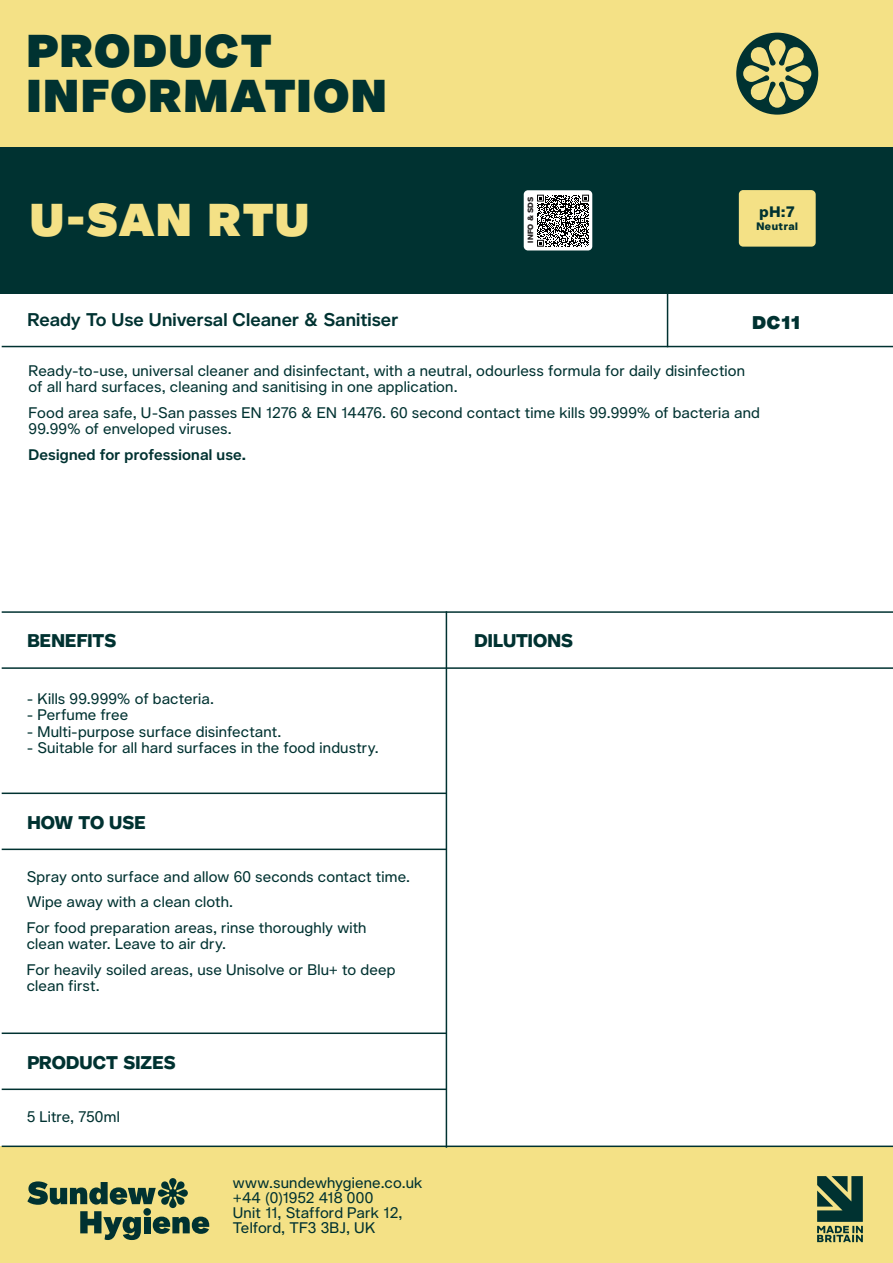
<style>
.page{position:relative;width:893px;height:1263px;background:#fff}
.page>*{position:absolute;margin:0;border:0;box-sizing:border-box;transform-origin:0 0}
.t1{font:900 45px/45px "Telka";letter-spacing:.045em;color:#003231}
.t2{font:900 45px "Telka";letter-spacing:.04em;color:#f4e186}
.t3{font:700 18px "Telka";color:#003231}
.t4{font:500 18px "Telka";color:#003231}
.t5{font:900 18px "Telka";color:#003231}
.t6{font:15px/25.5px "Telka";letter-spacing:.005em;color:#003231}
.t7{font:500 15px "Telka";letter-spacing:.01em;color:#003231}
.t8{font:700 14.85px "Telka";color:#003231}
.t9{font:700 10.65px "Telka";letter-spacing:.05em;color:#003231}
.t10{font:700 7.5px "Telka";letter-spacing:.035em;color:#231f20}
</style>
<div class="page">
<div style="left:0;top:1146px;width:893px;height:117px;background:#f4e186"></div>
<div style="left:0;top:147px;width:893px;height:147px;background:#003231"></div>
<div style="left:0;top:1px;width:892px;height:146px;background:#f4e186"></div>
<hr style="left:2px;top:346px;width:891px;height:1px;background:#003231">
<hr style="left:2px;top:667px;width:891px;height:2px;background:#003231">
<hr style="left:2px;top:1145px;width:891px;height:2px;background:#003231">
<hr style="left:2px;top:611px;width:891px;height:2px;background:#003231">
<hr style="left:2px;top:1088px;width:444px;height:2px;background:#003231">
<hr style="left:2px;top:1032px;width:444px;height:2px;background:#003231">
<hr style="left:2px;top:848px;width:444px;height:2px;background:#003231">
<hr style="left:2px;top:792px;width:444px;height:2px;background:#003231">
<hr style="left:667px;top:292px;width:1px;height:55px;background:#003231">
<hr style="left:446px;top:611px;width:1px;height:537px;background:#003231">
<svg style="left:736px;top:33px;width:82px;height:82px"></svg>
<svg style="left:27px;top:1178px;width:182px;height:62px"></svg>
<svg style="left:817px;top:1176px;width:46px;height:66px"></svg>
<div style="left:739px;top:190px;width:77px;height:57px;background:#f4e186;border-radius:4px"></div>
<div style="left:524px;top:190px;width:68px;height:60px;background:#fff;border-radius:4px"></div>
<svg style="left:537px;top:195px;width:52px;height:52px"></svg>
<h1 class="t1" style="left:27px;top:26px;width:361px">PRODUCT<br>INFORMATION</h1>
<h1 class="t2" style="left:30px;top:188px;width:280px">U-SAN RTU</h1>
<p class="t10" style="left:525px;top:243px;width:47px;rotate:-90deg">INFO &amp; SDS</p>
<p class="t8" style="left:760px;top:201px;width:37px">pH:7</p>
<p class="t9" style="left:756px;top:218px;width:43px">Neutral</p>
<p class="t4" style="left:27px;top:307px;width:373px">Ready To Use Universal Cleaner &amp; Sanitiser</p>
<p class="t5" style="left:752px;top:309px;width:49px">DC11</p>
<p class="t6" style="left:29px;top:362px;width:718px;line-height:16.5px">Ready-to-use, universal cleaner and disinfectant, with a neutral, odourless formula for daily disinfection of all hard surfaces, cleaning and sanitising in one application.</p>
<p class="t6" style="left:29px;top:404px;width:733px;line-height:16.5px">Food area safe, U-San passes EN 1276 &amp; EN 14476. 60 second contact time kills 99.999% of bacteria and<br>99.99% of enveloped viruses.</p>
<p class="t7" style="left:29px;top:444px;width:219px">Designed for professional use.</p>
<p class="t3" style="left:27px;top:628px;width:90px">BENEFITS</p>
<p class="t3" style="left:474px;top:628px;width:100px">DILUTIONS</p>
<p class="t6" style="left:27px;top:685px;width:189px">- Kills 99.999% of bacteria.</p>
<p class="t6" style="left:27px;top:702px;width:103px">- Perfume free</p>
<p class="t6" style="left:27px;top:718px;width:256px">- Multi-purpose surface disinfectant.</p>
<p class="t6" style="left:27px;top:735px;width:354px">- Suitable for all hard surfaces in the food industry.</p>
<p class="t3" style="left:27px;top:809px;width:120px">HOW TO USE</p>
<p class="t6" style="left:27px;top:863px;width:385px">Spray onto surface and allow 60 seconds contact time.<br>Wipe away with a clean cloth.<br>For food preparation areas, rinse thoroughly with</p>
<p class="t6" style="left:27px;top:930px;width:370px">clean water. Leave to air dry.<br>For heavily soiled areas, use Unisolve or Blu+ to deep</p>
<p class="t6" style="left:27px;top:972px;width:75px">clean first.</p>
<p class="t3" style="left:27px;top:1049px;width:150px">PRODUCT SIZES</p>
<p class="t6" style="left:27px;top:1103px;width:95px">5 Litre, 750ml</p>
<p class="t6" style="left:233px;top:1175px;width:191px;line-height:15px">www.sundewhygiene.co.uk +44 (0)1952 418 000<br>Unit 11, Stafford Park 12,<br>Telford, TF3 3BJ, UK</p>
</div>
